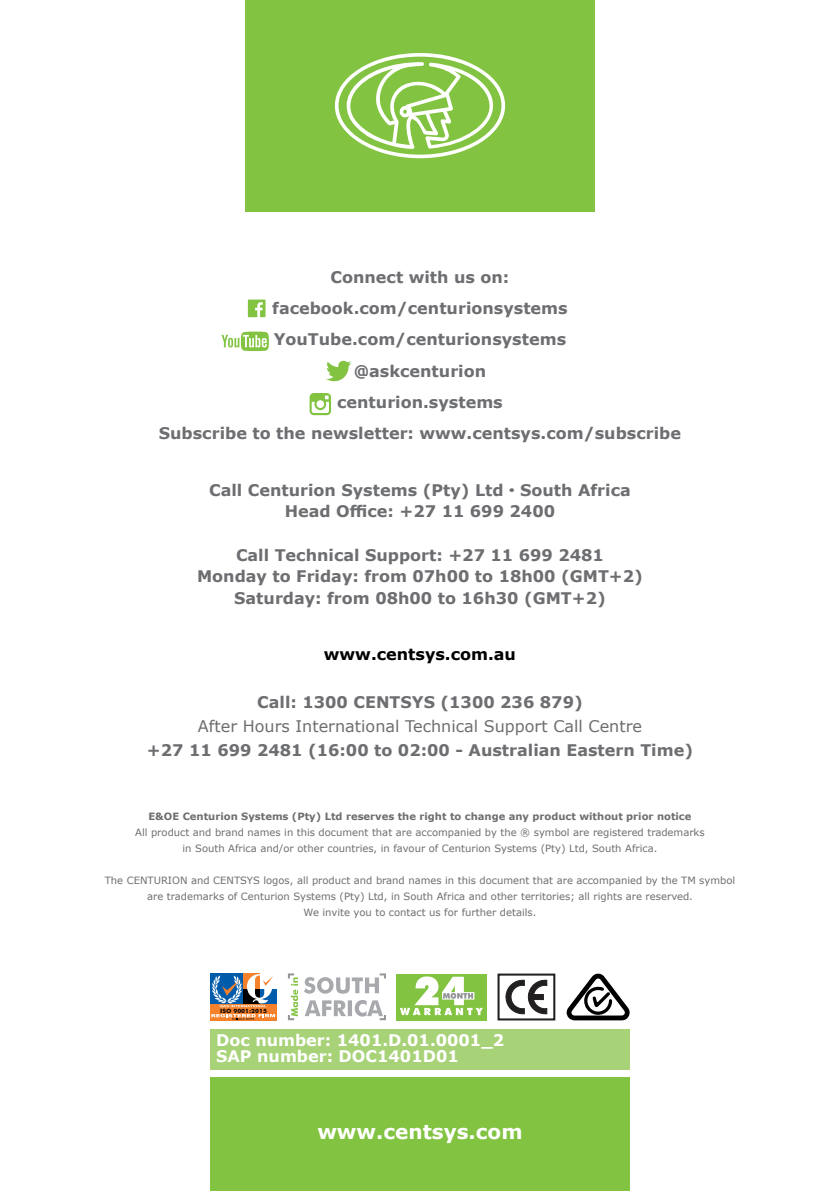
<style>
.page{position:relative;width:840px;height:1191px;background:#fff}
.page>*{position:absolute;margin:0;border:0;box-sizing:border-box;transform-origin:0 0}
.t1{font:700 20px "Verdana";color:#fff}
.t2{font:700 16px/31.4px "Verdana";color:#6d6e71;text-align:center}
.t3{font:16px "Verdana";color:#6d6e71}
.t4{font:700 16px/16px "Verdana";color:#fff}
.t5{font:700 16px "Verdana";color:#000}
.t6{font:10px/16px "Verdana";color:#6d6e71;text-align:center}
.t7{font:700 10px "Verdana";color:#6d6e71}
.t8{font:700 5.8px "Futura BT";color:#000;scale:1.08 1}
</style>
<div class="page">
<div style="left:245px;top:0;width:349px;height:211px;background:#82c341"></div>
<svg style="left:248px;top:299px;width:17px;height:18px"></svg>
<svg style="left:221px;top:331px;width:48px;height:20px"></svg>
<svg style="left:326px;top:360px;width:25px;height:22px"></svg>
<div style="left:210px;top:1077px;width:419px;height:114px;background:#82c341"></div>
<div style="left:210px;top:1029px;width:419px;height:41px;background:#a7d277"></div>
<div style="left:497px;top:973px;width:58px;height:47px;background:#fff;border:2px solid #221f20"></div>
<svg style="left:505px;top:979px;width:42px;height:35px"></svg>
<svg style="left:334px;top:53px;width:171px;height:105px"></svg>
<svg style="left:309px;top:393px;width:22px;height:22px"></svg>
<svg style="left:566px;top:973px;width:64px;height:47px"></svg>
<div style="left:243px;top:973px;width:17px;height:15px;background:#f5822b"></div>
<div style="left:260px;top:988px;width:16px;height:16px;background:#005cab"></div>
<div style="left:210px;top:973px;width:33px;height:31px;background:#005cab"></div>
<div style="left:210px;top:1004px;width:66px;height:16px;background:#f5822b"></div>
<svg style="left:212px;top:974px;width:61px;height:33px"></svg>
<svg style="left:211px;top:1014px;width:64px;height:5px"></svg>
<svg style="left:288px;top:973px;width:98px;height:48px"></svg>
<div style="left:396px;top:973px;width:90px;height:47px;background:#82c341"></div>
<svg style="left:400px;top:976px;width:82px;height:39px"></svg>
<h2 class="t2" style="left:159px;top:261px;width:523px">Connect with us on:<br>facebook.com/centurionsystems<br>YouTube.com/centurionsystems<br>@askcenturion<br>centurion.systems<br>Subscribe to the newsletter: www.centsys.com/subscribe</h2>
<h2 class="t2" style="left:209px;top:478px;width:423px;line-height:21.6px">Call Centurion Systems (Pty) Ltd <sup>.</sup> South Africa<br>Head Office: +27 11 699 2400</h2>
<h2 class="t2" style="left:197px;top:543px;width:447px;line-height:21.6px">Call Technical Support: +27 11 699 2481<br>Monday to Friday: from 07h00 to 18h00 (GMT+2)<br>Saturday: from 08h00 to 16h30 (GMT+2)</h2>
<h2 class="t5" style="left:324px;top:643px;width:193px">www.centsys.com.au</h2>
<h2 class="t2" style="left:257px;top:686px;width:327px">Call: 1300 CENTSYS (1300 236 879)</h2>
<h2 class="t3" style="left:198px;top:715px;width:445px">After Hours International Technical Support Call Centre</h2>
<h2 class="t2" style="left:147px;top:734px;width:547px">+27 11 699 2481 (16:00 to 02:00 - Australian Eastern Time)</h2>
<p class="t7" style="left:148px;top:809px;width:544px">E&amp;OE Centurion Systems (Pty) Ltd reserves the right to change any product without prior notice</p>
<p class="t6" style="left:135px;top:824px;width:570px">All product and brand names in this document that are accompanied by the ® symbol are registered trademarks in South Africa and/or other countries, in favour of Centurion Systems (Pty) Ltd, South Africa.</p>
<p class="t6" style="left:105px;top:872px;width:631px">The CENTURION and CENTSYS logos, all product and brand names in this document that are accompanied by the TM symbol are trademarks of Centurion Systems (Pty) Ltd, in South Africa and other territories; all rights are reserved.<br>We invite you to contact us for further details.</p>
<p class="t8" style="left:220px;top:1007px;width:45px">ISO 9001:2015</p>
<h2 class="t4" style="left:216px;top:1032px;width:289px">Doc number: 1401.D.01.0001_2<br>SAP number: DOC1401D01</h2>
<h1 class="t1" style="left:317px;top:1118px;width:206px">www.centsys.com</h1>
</div>
